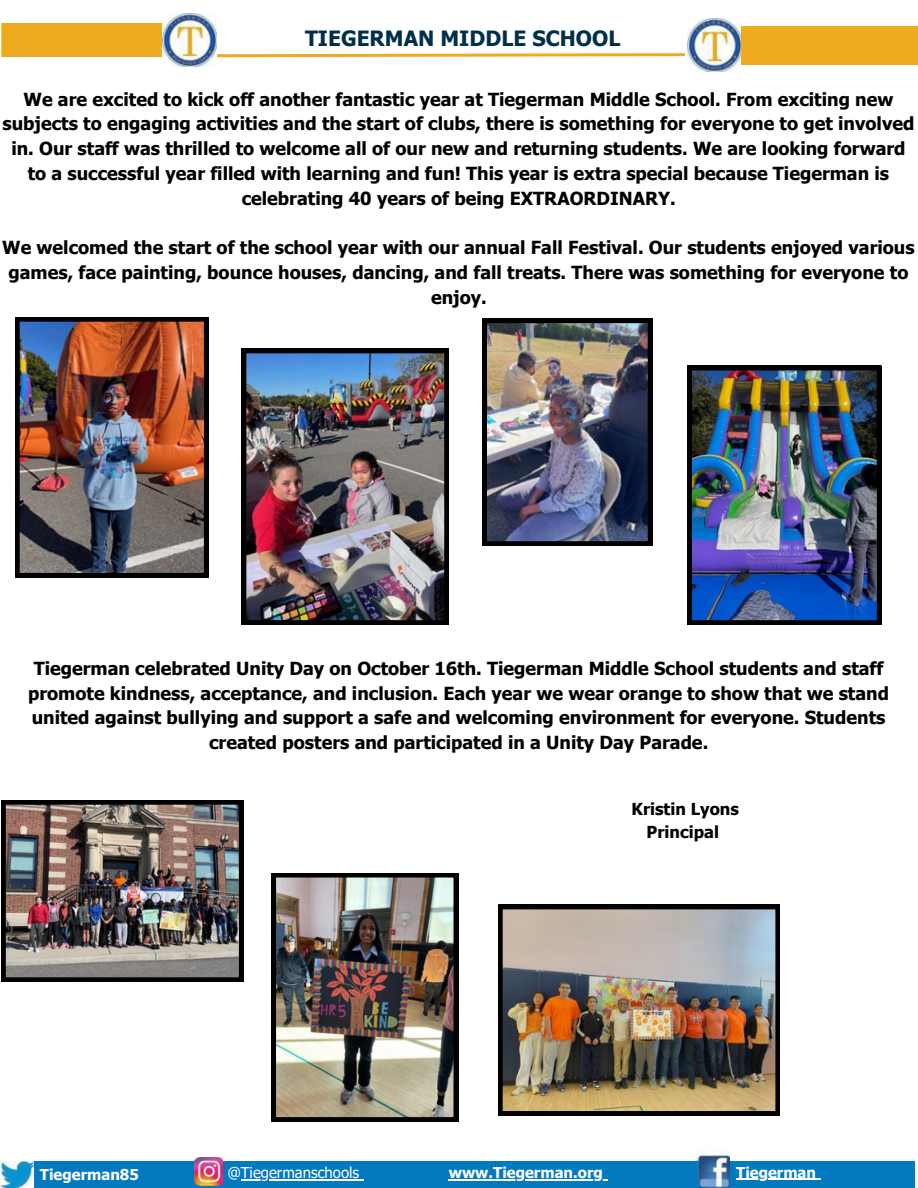
<style>
.page{position:relative;width:918px;height:1188px;background:#fff}
.page>*{position:absolute;margin:0;border:0;box-sizing:border-box;transform-origin:0 0}
.t1{font:700 21px "Tahoma";color:#003049}
.t2{font:700 18px/24.8px "Tahoma";color:#000;text-align:center}
.t3{font:700 16.5px/22.5px "Tahoma";color:#000;text-align:center}
.t4{font:700 15px "Tahoma";color:#fff}
.t5{font:15px "Tahoma";color:#fff}
</style>
<div class="page">
<div style="left:1px;top:1161px;width:914px;height:27px;background:#0379c0"></div>
<svg style="left:217px;top:53px;width:468px;height:4px;background:#f2c058"></svg>
<img style="left:697px;top:1153px;width:33px;height:35px">
<img style="left:194px;top:1157px;width:29px;height:29px">
<img style="left:0;top:1161px;width:33px;height:27px">
<div style="left:1px;top:24px;width:161px;height:32px;background:#eeab1f"></div>
<img style="left:163px;top:14px;width:54px;height:52px">
<img style="left:687px;top:19px;width:54px;height:52px">
<div style="left:741px;top:26px;width:177px;height:38px;background:#eeab1f"></div>
<img style="left:482px;top:319px;width:170px;height:227px">
<img style="left:15px;top:317px;width:193px;height:260px">
<img style="left:242px;top:349px;width:207px;height:275px">
<img style="left:688px;top:366px;width:193px;height:259px">
<img style="left:272px;top:873px;width:186px;height:249px">
<img style="left:1px;top:800px;width:242px;height:181px">
<img style="left:498px;top:905px;width:281px;height:210px">
<hr style="left:241px;top:1179px;width:118px;height:2px;background:#fff">
<hr style="left:449px;top:1179px;width:154px;height:2px;background:#fff">
<hr style="left:736px;top:1179px;width:80px;height:1px;background:#fff">
<p class="t1" style="left:305px;top:25px;width:317px">TIEGERMAN MIDDLE SCHOOL</p>
<h2 class="t2" style="left:2px;top:86px;width:914px">We are excited to kick off another fantastic year at Tiegerman Middle School. From exciting new subjects to engaging activities and the start of clubs, there is something for everyone to get involved in. Our staff was thrilled to welcome all of our new and returning students. We are looking forward to a successful year filled with learning and fun! This year is extra special because Tiegerman is celebrating 40 years of being EXTRAORDINARY.</h2>
<h2 class="t2" style="left:2px;top:235px;width:914px">We welcomed the start of the school year with our annual Fall Festival. Our students enjoyed various games, face painting, bounce houses, dancing, and fall treats. There was something for everyone to enjoy.</h2>
<p class="t2" style="left:28px;top:655px;width:862px">Tiegerman celebrated Unity Day on October 16th. Tiegerman Middle School students and staff promote kindness, acceptance, and inclusion. Each year we wear orange to show that we stand united against bullying and support a safe and welcoming environment for everyone. Students created posters and participated in a Unity Day Parade.</p>
<p class="t3" style="left:632px;top:798px;width:109px">Kristin Lyons<br>Principal</p>
<p class="t4" style="left:40px;top:1165px;width:100px">Tiegerman85</p>
<h3 class="t5" style="left:227px;top:1163px;width:133px">@Tiegermanschools</h3>
<h3 class="t4" style="left:449px;top:1163px;width:156px">www.Tiegerman.org</h3>
<h3 class="t4" style="left:736px;top:1163px;width:81px">Tiegerman</h3>
</div>
